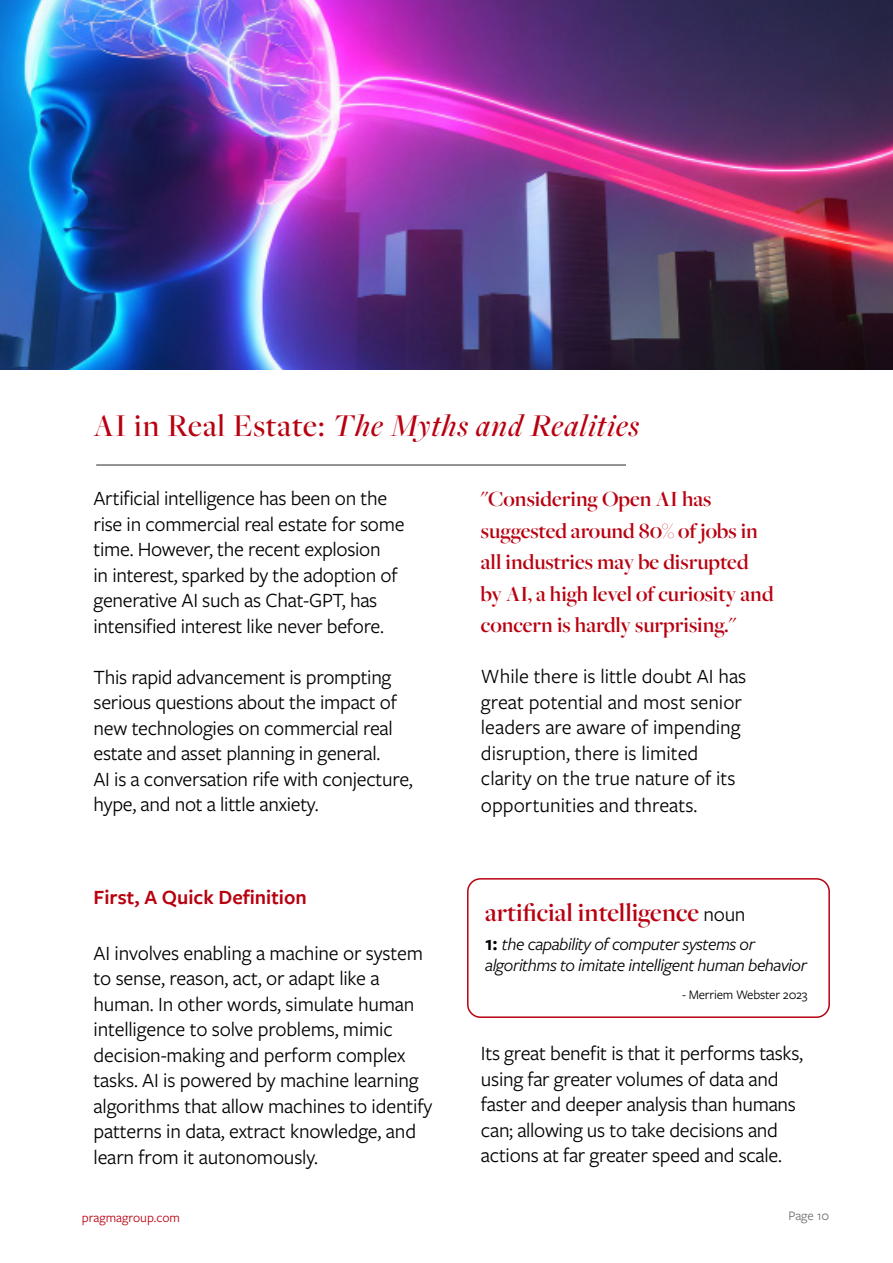
<style>
.page{position:relative;width:893px;height:1263px;background:#fff}
.page>*{position:absolute;margin:0;border:0;box-sizing:border-box;transform-origin:0 0}
.t1{font:italic 500 33px "Freight Big Pro";letter-spacing:.03em;color:#b80010}
.t2{font:600 27px "Freight Big Pro";color:#b80010}
.t3{font:600 22.5px/31.5px "Freight Big Pro";color:#b80010}
.t4{font:21px/25.5px "Freight Sans Pro";letter-spacing:-.015em;color:#000}
.t5{font:600 21px "Freight Sans Pro";color:#b80010}
.t6{font:italic 18px/21px "Freight Sans Pro";letter-spacing:-.025em;color:#000}
.t7{font:13.5px "Freight Sans Pro";letter-spacing:-.015em;color:#000}
.t8{font:13.5px "Freight Sans Pro";color:#b80010}
.t9{font:13.5px "Freight Sans Pro";color:#706f6f}
.s1{font-style:normal}
.s2{font-family:"Freight Sans Pro";font-weight:400;font-size:21px;color:#000}
.s3{font-weight:600;font-style:normal;font-size:21px}
</style>
<div class="page">
<div style="left:467px;top:878px;width:363px;height:140px;border:2px solid #b80010;border-radius:13px"></div>
<hr style="left:96px;top:464px;width:530px;height:2px;background:#706f6f">
<img style="left:0;top:0;width:893px;height:370px">
<h1 class="t1" style="left:94px;top:404px;width:547px"><span class="s1">AI in Real Estate:</span> The Myths and Realities</h1>
<p class="t4" style="left:94px;top:485px;width:313px">Artificial intelligence has been on the rise in commercial real estate for some time. However, the recent explosion<br>in interest, sparked by the adoption of generative AI such as Chat-GPT, has intensified interest like never before.</p>
<p class="t4" style="left:94px;top:663px;width:321px">This rapid advancement is prompting serious questions about the impact of new technologies on commercial real estate and asset planning in general.<br>AI is a conversation rife with conjecture, hype, and not a little anxiety.</p>
<p class="t5" style="left:94px;top:883px;width:215px">First, A Quick Definition</p>
<p class="t4" style="left:94px;top:939px;width:340px">AI involves enabling a machine or system to sense, reason, act, or adapt like a human. In other words, simulate human intelligence to solve problems, mimic decision-making and perform complex tasks. AI is powered by machine learning algorithms that allow machines to identify patterns in data, extract knowledge, and learn from it autonomously.</p>
<p class="t3" style="left:481px;top:483px;width:294px">"Considering Open AI has suggested around 80% of jobs in all industries may be disrupted by AI, a high level of curiosity and concern is hardly surprising."</p>
<p class="t4" style="left:481px;top:663px;width:267px">While there is little doubt AI has great potential and most senior leaders are aware of impending disruption, there is limited clarity on the true nature of its opportunities and threats.</p>
<p class="t2" style="left:485px;top:894px;width:262px">artificial intelligence <span class="s2">noun</span></p>
<p class="t6" style="left:485px;top:933px;width:323px"><span class="s3">1:</span> the capability of computer systems or algorithms to imitate intelligent human behavior</p>
<p class="t7" style="left:682px;top:986px;width:127px">- Merriem Webster 2023</p>
<p class="t4" style="left:481px;top:1040px;width:324px">Its great benefit is that it performs tasks, using far greater volumes of data and faster and deeper analysis than humans can; allowing us to take decisions and actions at far greater speed and scale.</p>
<p class="t8" style="left:82px;top:1208px;width:100px">pragmagroup.com</p>
<p class="t9" style="left:788px;top:1207px;width:42px">Page 10</p>
</div>
